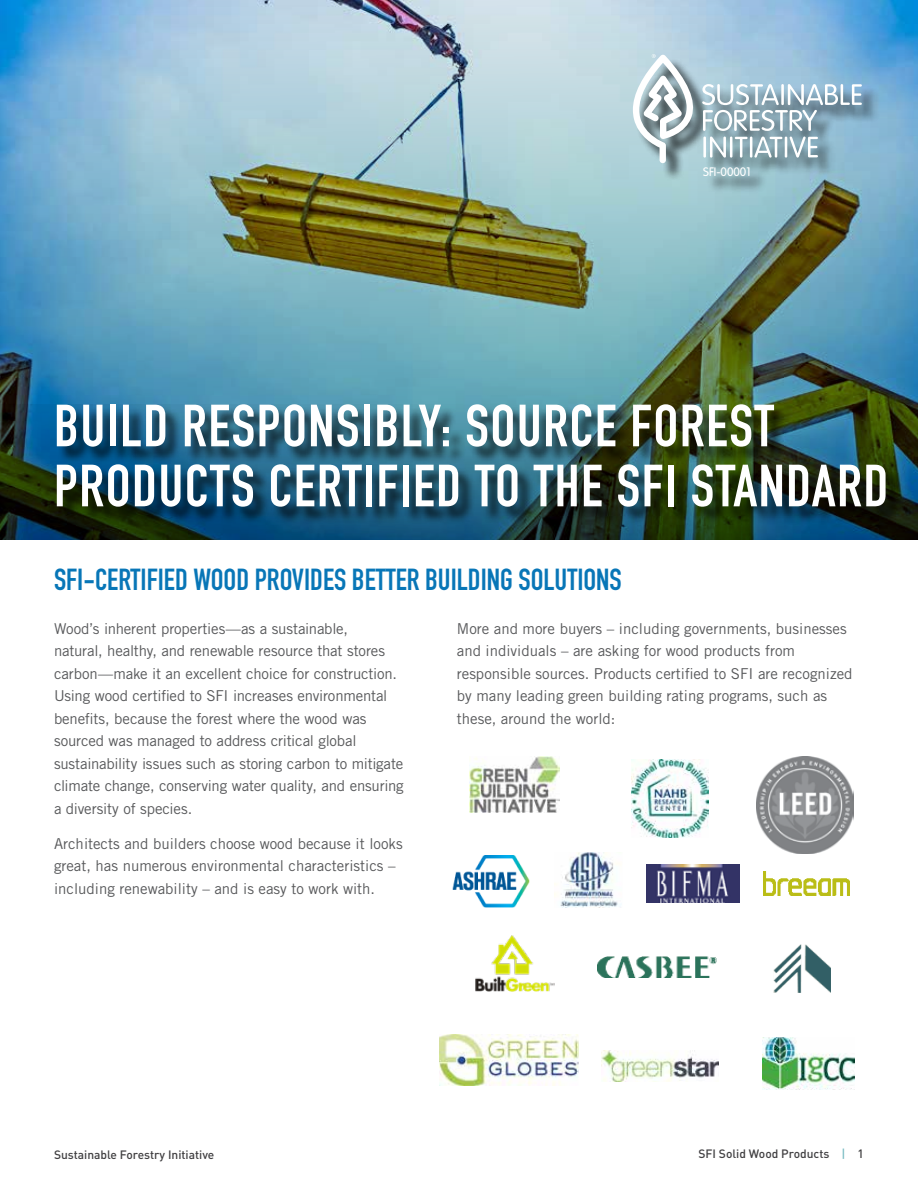
<style>
.page{position:relative;width:918px;height:1188px;background:#fff}
.page>*{position:absolute;margin:0;border:0;box-sizing:border-box;transform-origin:0 0}
.t1{font:700 58.5px/60px "DIN Condensed";letter-spacing:.025em;color:#fff}
.t2{font:700 30px "DIN Condensed";color:#0876b7}
.t3{font:15px/22.5px "Trade Gothic";color:#58595b}
.t4{font:300 12.45px "Vag";color:#fff}
.t5{font:500 12px "DIN";color:#414042}
.s1{color:#78bbc2}
</style>
<div class="page">
<img style="left:0;top:0;width:918px;height:405px">
<svg style="left:0;top:405px;width:918px;height:135px;background:#143d47"></svg>
<img style="left:469px;top:756px;width:90px;height:56px">
<img style="left:453px;top:855px;width:76px;height:53px">
<img style="left:475px;top:935px;width:79px;height:56px">
<img style="left:598px;top:956px;width:118px;height:22px">
<img style="left:646px;top:865px;width:94px;height:37px">
<img style="left:764px;top:872px;width:85px;height:23px">
<img style="left:774px;top:944px;width:56px;height:49px">
<img style="left:601px;top:1051px;width:117px;height:30px">
<img style="left:763px;top:1037px;width:92px;height:52px">
<img style="left:554px;top:853px;width:67px;height:55px">
<img style="left:439px;top:1035px;width:139px;height:50px">
<div style="left:636px;top:57px;width:244px;height:137px;background:#000;opacity:.75"></div>
<svg style="left:633px;top:54px;width:229px;height:109px"></svg>
<div style="left:58px;top:406px;width:845px;height:118px;background:#000;opacity:.75"></div>
<img style="left:632px;top:759px;width:77px;height:78px">
<img style="left:756px;top:756px;width:97px;height:97px">
<p class="t4" style="left:703px;top:164px;width:49px">SFI-00001</p>
<h1 class="t1" style="left:54px;top:396px;width:836px">BUILD RESPONSIBLY: SOURCE FOREST<br>PRODUCTS CERTIFIED TO THE SFI STANDARD</h1>
<h2 class="t2" style="left:54px;top:559px;width:569px">SFI-CERTIFIED WOOD PROVIDES BETTER BUILDING SOLUTIONS</h2>
<p class="t3" style="left:457px;top:617px;width:397px">More and more buyers – including governments, businesses and individuals – are asking for wood products from responsible sources. Products certified to SFI are recognized by many leading green building rating programs, such as these, around the world:</p>
<p class="t3" style="left:54px;top:617px;width:351px">Wood’s inherent properties—as a sustainable,<br>natural, healthy, and renewable resource that stores carbon—make it an excellent choice for construction.<br>Using wood certified to SFI increases environmental benefits, because the forest where the wood was sourced was managed to address critical global sustainability issues such as storing carbon to mitigate climate change, conserving water quality, and ensuring a diversity of species.</p>
<p class="t3" style="left:54px;top:832px;width:350px">Architects and builders choose wood because it looks great, has numerous environmental characteristics – including renewability – and is easy to work with.</p>
<p class="t5" style="left:54px;top:1147px;width:162px">Sustainable Forestry Initiative</p>
<p class="t5" style="left:698px;top:1146px;width:167px">SFI Solid Wood Products <span class="s1">|</span> 1</p>
</div>
